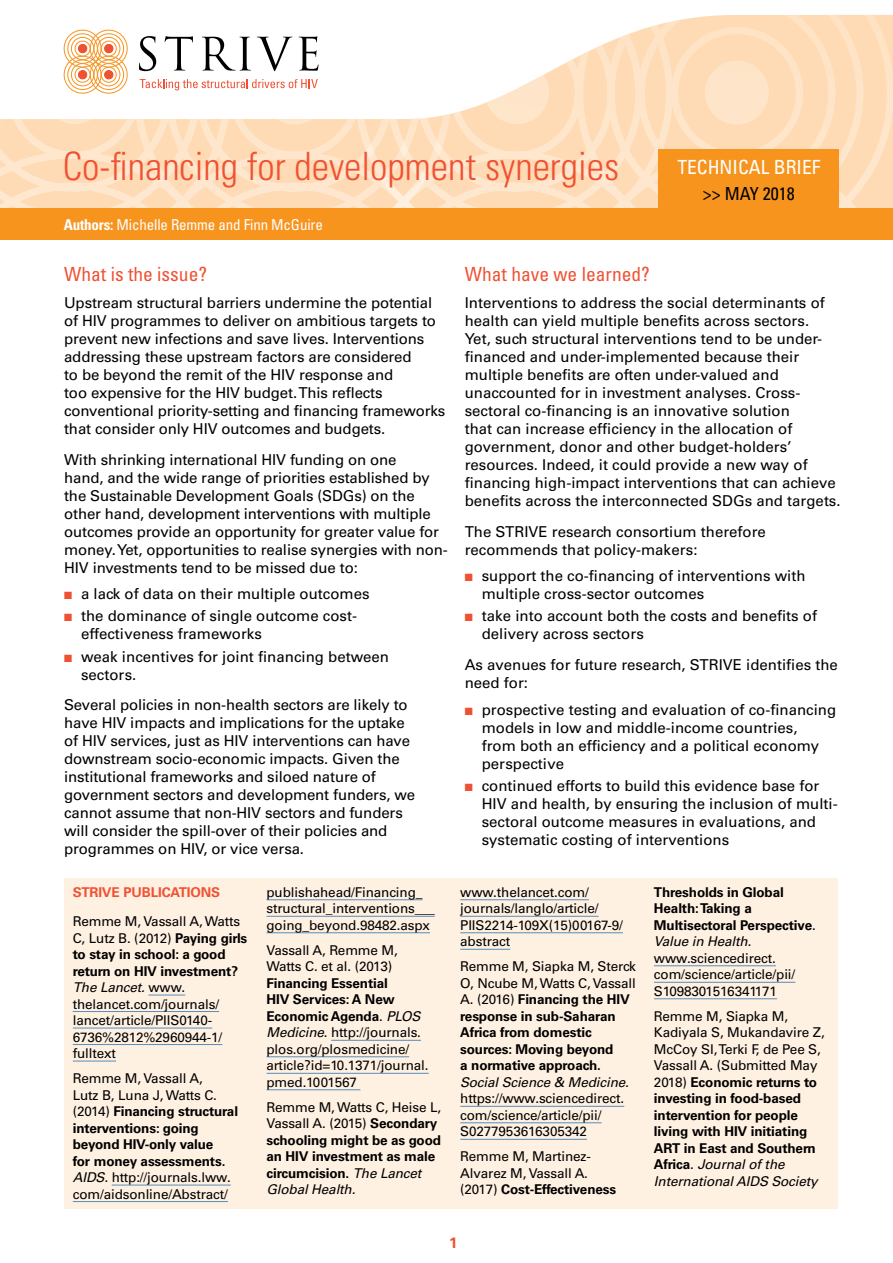
<style>
.page{position:relative;width:893px;height:1263px;background:#fff}
.page>*{position:absolute;margin:0;border:0;box-sizing:border-box;transform-origin:0 0}
.t1{font:300 condensed 39px "Univers";color:#f05133}
.t2{font:condensed 19.5px "Univers";color:#f05133}
.t3{font:condensed 19.5px "Univers";color:#fff}
.t4{font:condensed 18px "Univers";color:#000}
.t5{font:15px/18px "Univers";color:#000}
.t6{font:condensed 15px "Univers";letter-spacing:-.01em;color:#fff}
.t7{font:700 15px "Univers";color:#f05133}
.t8{font:13.5px/16.5px "Univers";letter-spacing:-.01em;color:#000}
.t9{font:700 13.5px/16.5px "Univers";letter-spacing:-.01em;color:#000}
.t10{font:italic 13.5px "Univers";letter-spacing:-.01em;color:#000}
.t11{font:700 13.5px "Univers";letter-spacing:-.01em;color:#f05133}
.s1{font-weight:700}
.s2{color:#f05133}
.s3{font-style:italic}
.s4{font-weight:400}
.s5{font-weight:400;font-style:italic}
</style>
<div class="page">
<svg style="left:0;top:15px;width:893px;height:193px"></svg>
<div style="left:105px;top:44px;width:8px;height:9px;background:#f05133;border-radius:50%"></div>
<div style="left:104px;top:44px;width:9px;height:9px;border:1px solid #f05133;border-radius:50%"></div>
<div style="left:659px;top:150px;width:180px;height:59px;background:#f7941e"></div>
<div style="left:0;top:208px;width:893px;height:32px;background:#f7941e"></div>
<div style="left:64px;top:878px;width:774px;height:331px;background:#fff1e2"></div>
<hr style="left:148px;top:995px;width:37px;height:1px;background:#578bbc">
<hr style="left:73px;top:1011px;width:146px;height:1px;background:#578bbc">
<hr style="left:73px;top:1028px;width:139px;height:1px;background:#578bbc">
<hr style="left:73px;top:1044px;width:149px;height:1px;background:#578bbc">
<hr style="left:73px;top:1061px;width:43px;height:1px;background:#578bbc">
<hr style="left:112px;top:1185px;width:119px;height:1px;background:#578bbc">
<hr style="left:73px;top:1201px;width:155px;height:1px;background:#578bbc">
<hr style="left:266px;top:899px;width:157px;height:1px;background:#578bbc">
<hr style="left:266px;top:916px;width:169px;height:1px;background:#578bbc">
<hr style="left:266px;top:932px;width:164px;height:1px;background:#578bbc">
<hr style="left:331px;top:1040px;width:90px;height:1px;background:#578bbc">
<hr style="left:266px;top:1056px;width:143px;height:1px;background:#578bbc">
<hr style="left:266px;top:1073px;width:163px;height:1px;background:#578bbc">
<hr style="left:266px;top:1089px;width:94px;height:1px;background:#578bbc">
<hr style="left:460px;top:899px;width:129px;height:1px;background:#578bbc">
<hr style="left:460px;top:916px;width:139px;height:1px;background:#578bbc">
<hr style="left:460px;top:932px;width:163px;height:1px;background:#578bbc">
<hr style="left:460px;top:949px;width:50px;height:1px;background:#578bbc">
<hr style="left:460px;top:1106px;width:164px;height:1px;background:#578bbc">
<hr style="left:460px;top:1122px;width:142px;height:1px;background:#578bbc">
<hr style="left:460px;top:1139px;width:127px;height:1px;background:#578bbc">
<hr style="left:654px;top:965px;width:122px;height:1px;background:#578bbc">
<hr style="left:654px;top:982px;width:141px;height:1px;background:#578bbc">
<hr style="left:654px;top:998px;width:123px;height:1px;background:#578bbc">
<h1 class="t1" style="left:63px;top:143px;width:558px">Co-financing for development synergies</h1>
<h2 class="t3" style="left:677px;top:155px;width:145px">Technical Brief</h2>
<p class="t4" style="left:703px;top:182px;width:93px">&gt;&gt; MAY 2018</p>
<p class="t6" style="left:64px;top:215px;width:261px"><span class="s1">Authors:</span> Michelle Remme and Finn McGuire</p>
<h2 class="t2" style="left:64px;top:262px;width:144px">What is the issue?</h2>
<p class="t5" style="left:64px;top:294px;width:383px">Upstream structural barriers undermine the potential of HIV programmes to deliver on ambitious targets to prevent new infections and save lives. Interventions addressing these upstream factors are considered<br>to be beyond the remit of the HIV response and<br>too expensive for the HIV budget. This reflects conventional priority-setting and financing frameworks that consider only HIV outcomes and budgets.</p>
<p class="t5" style="left:64px;top:450px;width:385px">With shrinking international HIV funding on one<br>hand, and the wide range of priorities established by the Sustainable Development Goals (SDGs) on the other hand, development interventions with multiple outcomes provide an opportunity for greater value for money. Yet, opportunities to realise synergies with non-HIV investments tend to be missed due to:</p>
<p class="t5" style="left:64px;top:585px;width:307px"><span class="s2">■</span> a lack of data on their multiple outcomes</p>
<p class="t5" style="left:81px;top:607px;width:277px;text-indent:-17px"><span class="s2">■</span> the dominance of single outcome cost&shy;effectiveness frameworks</p>
<p class="t5" style="left:81px;top:647px;width:309px;text-indent:-17px"><span class="s2">■</span> weak incentives for joint financing between sectors.</p>
<p class="t5" style="left:64px;top:696px;width:353px">Several policies in non-health sectors are likely to have HIV impacts and implications for the uptake of HIV services, just as HIV interventions can have downstream socio-economic impacts. Given the institutional frameworks and siloed nature of government sectors and development funders, we cannot assume that non-HIV sectors and funders will consider the spill-over of their policies and programmes on HIV, or vice versa.</p>
<p class="t11" style="left:73px;top:884px;width:147px">STRIVE publications</p>
<p class="t8" style="left:73px;top:913px;width:176px">Remme M, Vassall A, Watts<br>C, Lutz B. (2012) <span class="s1">Paying girls to stay in school: a good return on HIV investment?<br></span><span class="s3">The Lancet.</span> www. thelancet.com/journals/ lancet/article/PIIS0140-<br>6736%2812%2960944-1/ fulltext</p>
<p class="t8" style="left:73px;top:1070px;width:167px">Remme M, Vassall A,<br>Lutz B, Luna J, Watts C. (2014) <span class="s1">Financing structural interventions: going beyond HIV-only value<br>for money assessments.<br></span><span class="s3">AIDS.</span> http://journals.lww. com/aidsonline/Abstract/</p>
<p class="t8" style="left:266px;top:884px;width:170px">publishahead/Financing_ structural_interventions___ going_beyond.98482.aspx</p>
<p class="t8" style="left:266px;top:942px;width:133px">Vassall A, Remme M,<br>Watts C. et al. (2013)</p>
<p class="t8" style="left:266px;top:975px;width:164px"><span class="s1">Financing Essential<br>HIV Services: A New<br>Economic Agenda</span>. <span class="s3">PLOS<br>Medicine</span>. http://journals. plos.org/plosmedicine/ article?id=10.1371/journal. pmed.1001567</p>
<p class="t9" style="left:266px;top:1099px;width:176px"><span class="s4">Remme M, Watts C, Heise L,<br>Vassall A. (2015)</span> Secondary schooling might be as good an HIV investment as male circumcision. <span class="s5">The Lancet<br>Global Health.</span></p>
<h2 class="t2" style="left:465px;top:262px;width:187px">What have we learned?</h2>
<p class="t5" style="left:465px;top:294px;width:377px">Interventions to address the social determinants of health can yield multiple benefits across sectors.<br>Yet, such structural interventions tend to be under&shy;financed and under-implemented because their multiple benefits are often under-valued and unaccounted for in investment analyses. Cross&shy;sectoral co-financing is an innovative solution<br>that can increase efficiency in the allocation of government, donor and other budget-holders’ resources. Indeed, it could provide a new way of financing high-impact interventions that can achieve benefits across the interconnected SDGs and targets.</p>
<p class="t5" style="left:465px;top:522px;width:303px">The STRIVE research consortium therefore recommends that policy-makers:</p>
<p class="t5" style="left:482px;top:567px;width:325px;text-indent:-17px"><span class="s2">■</span> support the co-financing of interventions with multiple cross-sector outcomes</p>
<p class="t5" style="left:482px;top:607px;width:337px;text-indent:-17px"><span class="s2">■</span> take into account both the costs and benefits of delivery across sectors</p>
<p class="t5" style="left:465px;top:656px;width:375px">As avenues for future research, STRIVE identifies the need for:</p>
<p class="t5" style="left:482px;top:700px;width:356px;text-indent:-17px"><span class="s2">■</span> prospective testing and evaluation of co-financing models in low and middle-income countries,<br>from both an efficiency and a political economy perspective</p>
<p class="t5" style="left:482px;top:777px;width:357px;text-indent:-17px"><span class="s2">■</span> continued efforts to build this evidence base for HIV and health, by ensuring the inclusion of multi&shy;sectoral outcome measures in evaluations, and systematic costing of interventions</p>
<p class="t8" style="left:460px;top:884px;width:164px">www.thelancet.com/ journals/langlo/article/<br>PIIS2214-109X(15)00167-9/ abstract</p>
<p class="t9" style="left:460px;top:958px;width:177px"><span class="s4">Remme M, Siapka M, Sterck<br>O, Ncube M, Watts C, Vassall<br>A. (2016)</span> Financing the HIV response in sub-Saharan<br>Africa from domestic sources: Moving beyond<br>a normative approach.</p>
<p class="t10" style="left:460px;top:1074px;width:170px">Social Science &amp; Medicine.</p>
<p class="t8" style="left:460px;top:1090px;width:166px">https://www.sciencedirect. com/science/article/pii/<br>S0277953616305342</p>
<p class="t8" style="left:460px;top:1148px;width:157px">Remme M, Martinez-<br>Alvarez M, Vassall A. (2017) <span class="s1">Cost-Effectiveness</span></p>
<p class="t8" style="left:654px;top:884px;width:163px"><span class="s1">Thresholds in Global<br>Health: Taking a<br>Multisectoral Perspective</span>.<br><span class="s3">Value in Health</span>. www.sciencedirect. com/science/article/pii/<br>S1098301516341171</p>
<p class="t9" style="left:654px;top:1008px;width:172px"><span class="s4">Remme M, Siapka M,<br>Kadiyala S, Mukandavire Z,<br>McCoy SI, Terki F, de Pee S,<br>Vassall A. (Submitted May<br>2018)</span> Economic returns to investing in food-based intervention for people living with HIV initiating<br>ART in East and Southern<br>Africa<span class="s4">.</span> <span class="s5">Journal of the<br>International AIDS Society</span></p>
<p class="t7" style="left:449px;top:1233px;width:10px">1</p>
</div>
